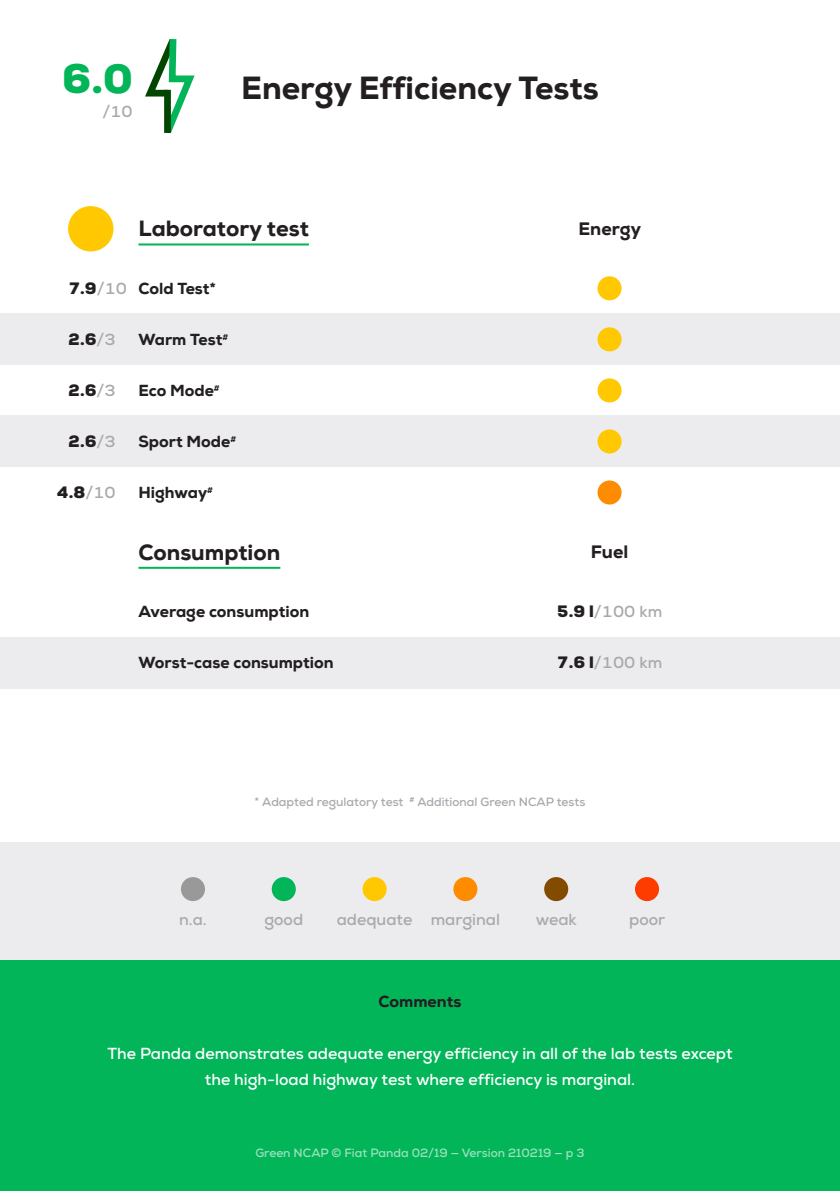
<style>
.page{position:relative;width:840px;height:1191px;background:#fff}
.page>*{position:absolute;margin:0;border:0;box-sizing:border-box;transform-origin:0 0}
.t1{font:900 40px "Nexa";color:#03b559}
.Testtitle{font:800 32px "Nexa";color:#231f20}
.TestSubtitle{font:800 22px "Nexa";color:#231f20}
.TestCategory{font:800 18px "Nexa";color:#231f20}
.CommentsBody{font:700 16px/26px "Nexa";color:#fff;text-align:center}
.Testname{font:800 16px "Nexa";color:#231f20}
.t2{font:700 16px "Nexa";color:#a8a9ad}
.t3{font:900 16px "Nexa";color:#231f20}
.CommentsTitle{font:800 16px "Nexa";color:#231f20}
.t4{font:700 12px "Nexa";color:#a8a9ad}
.t5{font:700 12px "Nexa";color:#9ae1bd}
.s1{font-weight:700;color:#a8a9ad}
.s2{font-weight:900;color:#231f20}
</style>
<div class="page">
<div style="left:0;top:960px;width:839px;height:231px;background:#03b559"></div>
<div style="left:0;top:842px;width:839px;height:118px;background:#ececee"></div>
<div style="left:0;top:314px;width:839px;height:51px;background:#ececee"></div>
<div style="left:0;top:416px;width:839px;height:51px;background:#ececee"></div>
<div style="left:0;top:637px;width:839px;height:51px;background:#ececee"></div>
<div style="left:181px;top:877px;width:24px;height:24px;background:#999;border-radius:50%"></div>
<div style="left:271px;top:877px;width:24px;height:24px;background:#03b559;border-radius:50%"></div>
<div style="left:362px;top:877px;width:24px;height:24px;background:#ffc800;border-radius:50%"></div>
<div style="left:453px;top:877px;width:24px;height:24px;background:#ff8c00;border-radius:50%"></div>
<div style="left:544px;top:877px;width:24px;height:24px;background:#824b00;border-radius:50%"></div>
<div style="left:634px;top:877px;width:24px;height:24px;background:#ff3c00;border-radius:50%"></div>
<div style="left:68px;top:206px;width:45px;height:45px;background:#ffc800;border-radius:50%"></div>
<hr style="left:138px;top:243px;width:171px;height:2px;background:#03b559">
<div style="left:597px;top:276px;width:24px;height:24px;background:#ffc800;border-radius:50%"></div>
<div style="left:597px;top:327px;width:24px;height:24px;background:#ffc800;border-radius:50%"></div>
<div style="left:597px;top:378px;width:24px;height:24px;background:#ffc800;border-radius:50%"></div>
<div style="left:597px;top:429px;width:24px;height:24px;background:#ffc800;border-radius:50%"></div>
<div style="left:597px;top:480px;width:24px;height:24px;background:#ff8c00;border-radius:50%"></div>
<hr style="left:138px;top:567px;width:142px;height:2px;background:#03b559">
<svg style="left:145px;top:39px;width:50px;height:95px"></svg>
<div style="left:164px;top:90px;width:7px;height:43px;background:#004500"></div>
<p class="t1" style="left:62px;top:52px;width:73px">6.0</p>
<p class="t2" style="left:102px;top:101px;width:32px">/10</p>
<p class="Testtitle" style="left:241px;top:68px;width:359px">Energy Efficiency Tests</p>
<p class="TestSubtitle" style="left:138px;top:215px;width:172px">Laboratory test</p>
<p class="TestCategory" style="left:578px;top:217px;width:64px">Energy</p>
<p class="t3" style="left:68px;top:277px;width:60px">7.9<span class="s1">/10</span></p>
<p class="Testname" style="left:138px;top:278px;width:79px">Cold Test*</p>
<p class="t3" style="left:68px;top:329px;width:49px">2.6<span class="s1">/3</span></p>
<p class="Testname" style="left:138px;top:329px;width:91px">Warm Test<sup>#</sup></p>
<p class="t3" style="left:68px;top:380px;width:49px">2.6<span class="s1">/3</span></p>
<p class="Testname" style="left:138px;top:380px;width:83px">Eco Mode<sup>#</sup></p>
<p class="t3" style="left:68px;top:431px;width:49px">2.6<span class="s1">/3</span></p>
<p class="Testname" style="left:138px;top:431px;width:99px">Sport Mode<sup>#</sup></p>
<p class="t3" style="left:57px;top:482px;width:60px">4.8<span class="s1">/10</span></p>
<p class="Testname" style="left:138px;top:482px;width:76px">Highway<sup>#</sup></p>
<p class="TestSubtitle" style="left:138px;top:538px;width:143px">Consumption</p>
<p class="TestCategory" style="left:590px;top:540px;width:39px">Fuel</p>
<p class="Testname" style="left:138px;top:601px;width:172px">Average consumption</p>
<p class="t2" style="left:556px;top:601px;width:107px"><span class="s2">5.9 l</span>/100 km</p>
<p class="Testname" style="left:138px;top:652px;width:196px">Worst-case consumption</p>
<p class="t2" style="left:556px;top:652px;width:107px"><span class="s2">7.6 l</span>/100 km</p>
<p class="t4" style="left:254px;top:794px;width:332px">* Adapted regulatory test <sup>#</sup> Additional Green NCAP tests</p>
<p class="t2" style="left:179px;top:909px;width:29px">n.a.</p>
<p class="t2" style="left:264px;top:909px;width:40px">good</p>
<p class="t2" style="left:336px;top:909px;width:165px">adequate marginal</p>
<p class="t2" style="left:535px;top:909px;width:43px">weak</p>
<p class="t2" style="left:628px;top:909px;width:38px">poor</p>
<p class="CommentsTitle" style="left:378px;top:991px;width:84px">Comments</p>
<p class="CommentsBody" style="left:107px;top:1040px;width:626px">The Panda demonstrates adequate energy efficiency in all of the lab tests except the high-load highway test where efficiency is marginal.</p>
<p class="t5" style="left:255px;top:1145px;width:330px">Green NCAP © Fiat Panda 02/19 — Version 210219 — p 3</p>
</div>
